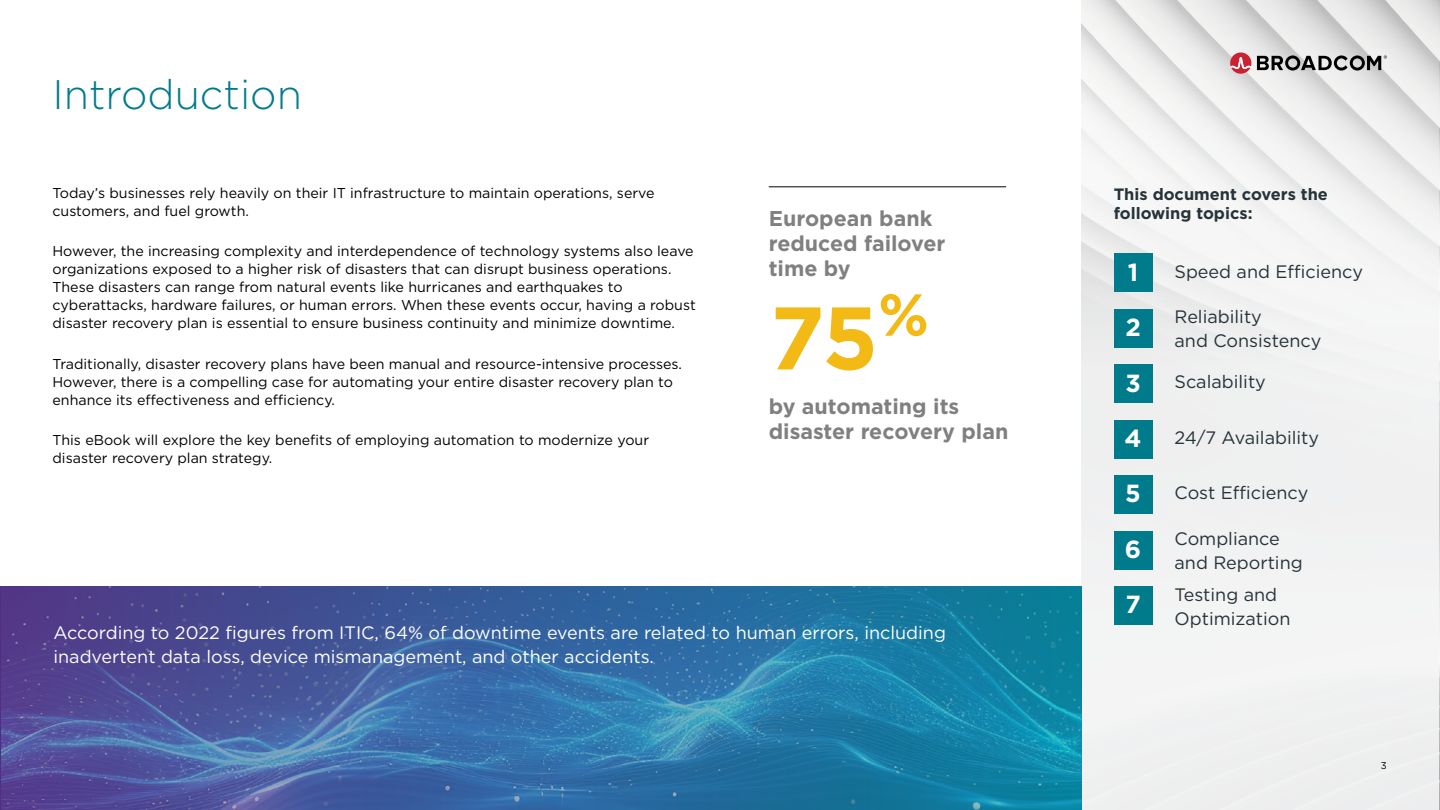
<style>
.page{position:relative;width:1440px;height:810px;background:#fff}
.page>*{position:absolute;margin:0;border:0;box-sizing:border-box;transform-origin:0 0}
.t1{font:700 88.65px "Gotham";color:#f3ba16}
.t2{font:300 41.25px "Gotham";color:#007b8c}
.t3{font:700 24.75px "Gotham";color:#fff}
.t4{font:700 21.38px/25.1px "Gotham";color:#808080}
.t5{font:18px/24px "Gotham";color:#fff}
.t6{font:18px/24px "Gotham";color:#263338}
.t7{font:700 16.42px/19.5px "Gotham";color:#263338}
.t8{font:14.25px/18px "Gotham";color:#000}
.t9{font:9.75px "Gotham";color:#000}
</style>
<div class="page">
<img style="left:1082px;top:0;width:358px;height:810px">
<svg style="left:1257px;top:55px;width:130px;height:16px;background:#808080"></svg>
<svg style="left:1230px;top:52px;width:21px;height:22px"></svg>
<div style="left:1114px;top:254px;width:38px;height:38px;background:#007b8c"></div>
<div style="left:1114px;top:309px;width:38px;height:39px;background:#007b8c"></div>
<div style="left:1114px;top:364px;width:38px;height:39px;background:#007b8c"></div>
<div style="left:1114px;top:420px;width:38px;height:38px;background:#007b8c"></div>
<div style="left:1114px;top:475px;width:38px;height:39px;background:#007b8c"></div>
<div style="left:1114px;top:531px;width:38px;height:38px;background:#007b8c"></div>
<div style="left:1114px;top:586px;width:38px;height:39px;background:#007b8c"></div>
<hr style="left:769px;top:186px;width:237px;height:1px;background:#000">
<img style="left:2px;top:586px;width:1080px;height:224px">
<h2 class="t2" style="left:52px;top:69px;width:251px">Introduction</h2>
<p class="t8" style="left:52px;top:183px;width:604px">Today’s businesses rely heavily on their IT infrastructure to maintain operations, serve customers, and fuel growth.</p>
<p class="t8" style="left:52px;top:242px;width:645px">However, the increasing complexity and interdependence of technology systems also leave organizations exposed to a higher risk of disasters that can disrupt business operations.<br>These disasters can range from natural events like hurricanes and earthquakes to cyberattacks, hardware failures, or human errors. When these events occur, having a robust disaster recovery plan is essential to ensure business continuity and minimize downtime.</p>
<p class="t8" style="left:52px;top:354px;width:631px">Traditionally, disaster recovery plans have been manual and resource-intensive processes.<br>However, there is a compelling case for automating your entire disaster recovery plan to enhance its effectiveness and efficiency.</p>
<p class="t8" style="left:52px;top:431px;width:598px">This eBook will explore the key benefits of employing automation to modernize your disaster recovery plan strategy.</p>
<h3 class="t4" style="left:769px;top:206px;width:178px">European bank reduced failover time by</h3>
<h1 class="t1" style="left:770px;top:279px;width:161px">75<sup>%</sup></h1>
<h3 class="t4" style="left:769px;top:394px;width:241px">by automating its disaster recovery plan</h3>
<p class="t5" style="left:53px;top:620px;width:894px">According to 2022 figures from ITIC, 64% of downtime events are related to human errors, including inadvertent data loss, device mismanagement, and other accidents.</p>
<p class="t7" style="left:1114px;top:184px;width:216px">This document covers the following topics:</p>
<h3 class="t3" style="left:1128px;top:256px;width:12px">1</h3>
<h3 class="t3" style="left:1125px;top:311px;width:17px">2</h3>
<h3 class="t3" style="left:1125px;top:366px;width:17px">3</h3>
<h3 class="t3" style="left:1125px;top:422px;width:19px">4</h3>
<h3 class="t3" style="left:1125px;top:477px;width:17px">5</h3>
<h3 class="t3" style="left:1125px;top:533px;width:18px">6</h3>
<h3 class="t3" style="left:1125px;top:588px;width:17px">7</h3>
<p class="t6" style="left:1174px;top:259px;width:190px">Speed and Efficiency</p>
<p class="t6" style="left:1174px;top:305px;width:148px">Reliability<br>and Consistency</p>
<p class="t6" style="left:1174px;top:370px;width:93px">Scalability</p>
<p class="t6" style="left:1174px;top:425px;width:146px">24/7 Availability</p>
<p class="t6" style="left:1174px;top:481px;width:135px">Cost Efficiency</p>
<p class="t6" style="left:1174px;top:526px;width:130px">Compliance and Reporting</p>
<p class="t6" style="left:1174px;top:582px;width:118px">Testing and<br>Optimization</p>
<p class="t9" style="left:1381px;top:759px;width:7px">3</p>
</div>
